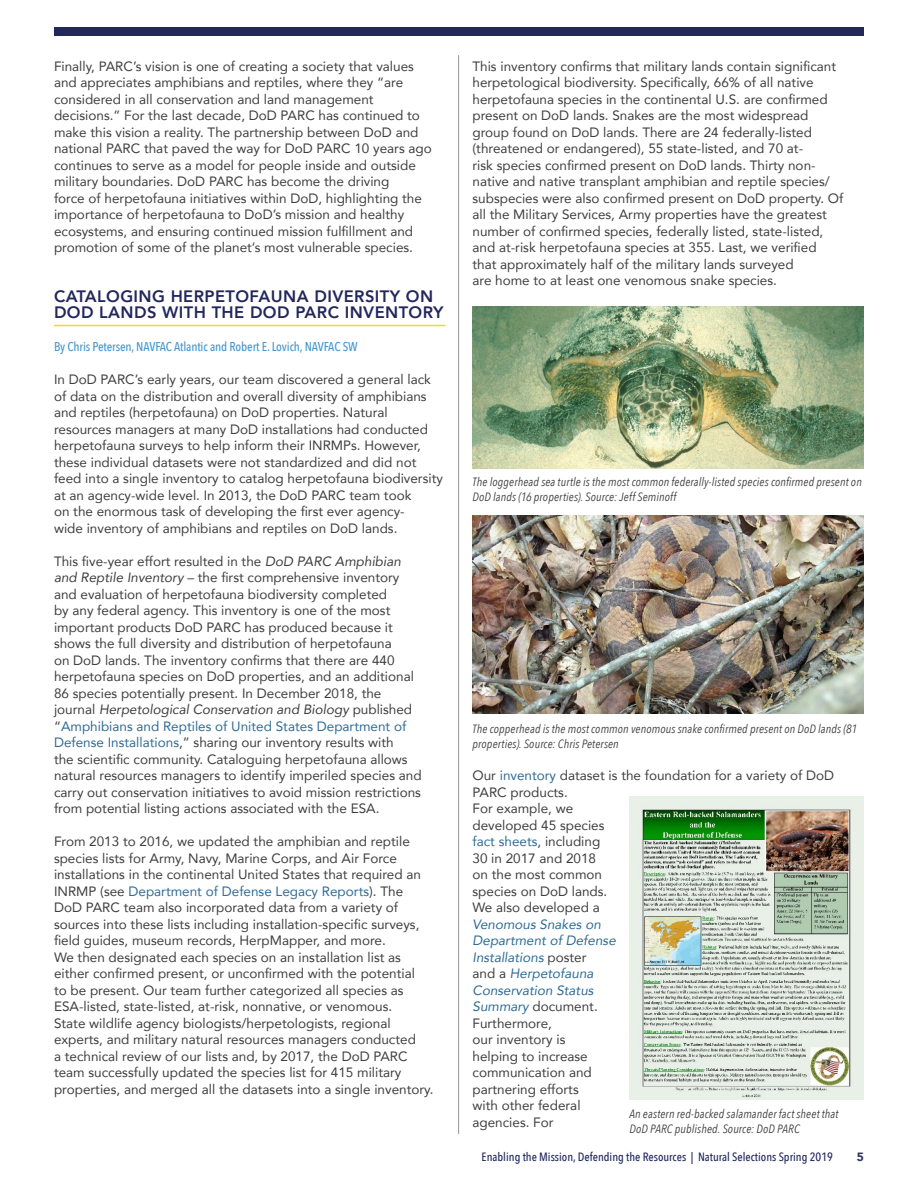
<style>
.page{position:relative;width:918px;height:1188px;background:#fff}
.page>*{position:absolute;margin:0;border:0;box-sizing:border-box;transform-origin:0 0}
._01_Heading{font:800 16.5px/16.5px "Avenir";letter-spacing:.025em;color:#22275c}
._03_Body{font:13.5px/16.5px "Avenir";color:#3e3e3f}
._03_Author{font:500 12.75px "Avenir Next Condensed";letter-spacing:-.01em;color:#4597d0}
._07_Caption{font:italic 12px/14.4px "Avenir Next Condensed";letter-spacing:.01em;color:#3e3e3f}
.t1{font:500 12px "Avenir Next Condensed";color:#22275c}
.t2{font:900 12px "Avenir";color:#333566}
.s1{font-style:italic}
.s2{color:#2e6b95}
.s3{font-style:italic;color:#2e6b95}
</style>
<div class="page">
<div style="left:54px;top:27px;width:810px;height:9px;background:#22275c"></div>
<hr style="left:54px;top:325px;width:392px;height:1px;background:#fad910">
<img style="left:472px;top:306px;width:392px;height:162px">
<img style="left:472px;top:515px;width:392px;height:199px">
<img style="left:629px;top:796px;width:235px;height:303px">
<hr style="left:458px;top:55px;width:1px;height:1079px;background:#939598">
<p class="_03_Body" style="left:54px;top:57px;width:379px">Finally, PARC’s vision is one of creating a society that values and appreciates amphibians and reptiles, where they “are considered in all conservation and land management decisions.” For the last decade, DoD PARC has continued to make this vision a reality. The partnership between DoD and national PARC that paved the way for DoD PARC 10 years ago continues to serve as a model for people inside and outside military boundaries. DoD PARC has become the driving<br>force of herpetofauna initiatives within DoD, highlighting the importance of herpetofauna to DoD’s mission and healthy ecosystems, and ensuring continued mission fulfillment and promotion of some of the planet’s most vulnerable species.</p>
<p class="_01_Heading" style="left:54px;top:286px;width:391px">CATALOGING HERPETOFAUNA DIVERSITY ON<br>DOD LANDS WITH THE DOD PARC INVENTORY</p>
<p class="_03_Author" style="left:54px;top:339px;width:305px">By Chris Petersen, NAVFAC Atlantic and Robert E. Lovich, NAVFAC SW</p>
<p class="_03_Body" style="left:54px;top:371px;width:390px">In DoD PARC’s early years, our team discovered a general lack of data on the distribution and overall diversity of amphibians and reptiles (herpetofauna) on DoD properties. Natural resources managers at many DoD installations had conducted herpetofauna surveys to help inform their INRMPs. However, these individual datasets were not standardized and did not feed into a single inventory to catalog herpetofauna biodiversity at an agency-wide level. In 2013, the DoD PARC team took<br>on the enormous task of developing the first ever agency-<br>wide inventory of amphibians and reptiles on DoD lands.</p>
<p class="_03_Body" style="left:54px;top:552px;width:369px">This five-year effort resulted in the <span class="s1">DoD PARC Amphibian and Reptile Inventory</span> – the first comprehensive inventory and evaluation of herpetofauna biodiversity completed<br>by any federal agency. This inventory is one of the most important products DoD PARC has produced because it shows the full diversity and distribution of herpetofauna<br>on DoD lands. The inventory confirms that there are 440 herpetofauna species on DoD properties, and an additional 86 species potentially present. In December 2018, the journal <span class="s1">Herpetological Conservation and Biology</span> published “<span class="s2">Amphibians and Reptiles of United States Department of Defense Installations</span>,” sharing our inventory results with<br>the scientific community. Cataloguing herpetofauna allows natural resources managers to identify imperiled species and carry out conservation initiatives to avoid mission restrictions from potential listing actions associated with the ESA.</p>
<p class="_03_Body" style="left:54px;top:833px;width:381px">From 2013 to 2016, we updated the amphibian and reptile species lists for Army, Navy, Marine Corps, and Air Force installations in the continental United States that required an INRMP (see <span class="s2">Department of Defense Legacy Reports</span>). The DoD PARC team also incorporated data from a variety of sources into these lists including installation-specific surveys, field guides, museum records, HerpMapper, and more.<br>We then designated each species on an installation list as either confirmed present, or unconfirmed with the potential<br>to be present. Our team further categorized all species as ESA-listed, state-listed, at-risk, nonnative, or venomous.<br>State wildlife agency biologists/herpetologists, regional experts, and military natural resources managers conducted<br>a technical review of our lists and, by 2017, the DoD PARC team successfully updated the species list for 415 military properties, and merged all the datasets into a single inventory.</p>
<p class="_03_Body" style="left:472px;top:57px;width:373px">This inventory confirms that military lands contain significant herpetological biodiversity. Specifically, 66% of all native herpetofauna species in the continental U.S. are confirmed present on DoD lands. Snakes are the most widespread group found on DoD lands. There are 24 federally-listed (threatened or endangered), 55 state-listed, and 70 at-<br>risk species confirmed present on DoD lands. Thirty non&shy;native and native transplant amphibian and reptile species/ subspecies were also confirmed present on DoD property. Of all the Military Services, Army properties have the greatest number of confirmed species, federally listed, state-listed, and at-risk herpetofauna species at 355. Last, we verified that approximately half of the military lands surveyed<br>are home to at least one venomous snake species.</p>
<p class="_07_Caption" style="left:472px;top:475px;width:391px">The loggerhead sea turtle is the most common federally-listed species confirmed present on<br>DoD lands (16 properties). Source: Jeff Seminoff</p>
<p class="_07_Caption" style="left:472px;top:722px;width:386px">The copperhead is the most common venomous snake confirmed present on DoD lands (81 properties). Source: Chris Petersen</p>
<p class="_03_Body" style="left:472px;top:767px;width:363px">Our <span class="s2">inventory</span> dataset is the foundation for a variety of DoD<br>PARC products.<br>For example, we<br>developed 45 species<br><span class="s2">fact sheets</span>, including<br>30 in 2017 and 2018<br>on the most common<br>species on DoD lands.<br>We also developed a<br><span class="s3">Venomous Snakes on<br>Department of Defense<br>Installations</span> poster<br>and a <span class="s3">Herpetofauna<br>Conservation Status<br>Summary</span> document.<br>Furthermore,<br>our inventory is<br>helping to increase<br>communication and<br>partnering efforts<br>with other federal<br>agencies. For</p>
<p class="_07_Caption" style="left:629px;top:1107px;width:211px">An eastern red-backed salamander fact sheet that<br>DoD PARC published. Source: DoD PARC</p>
<p class="t1" style="left:482px;top:1150px;width:353px">Enabling the Mission, Defending the Resources | Natural Selections Spring 2019</p>
<p class="t2" style="left:857px;top:1147px;width:9px">5</p>
</div>
